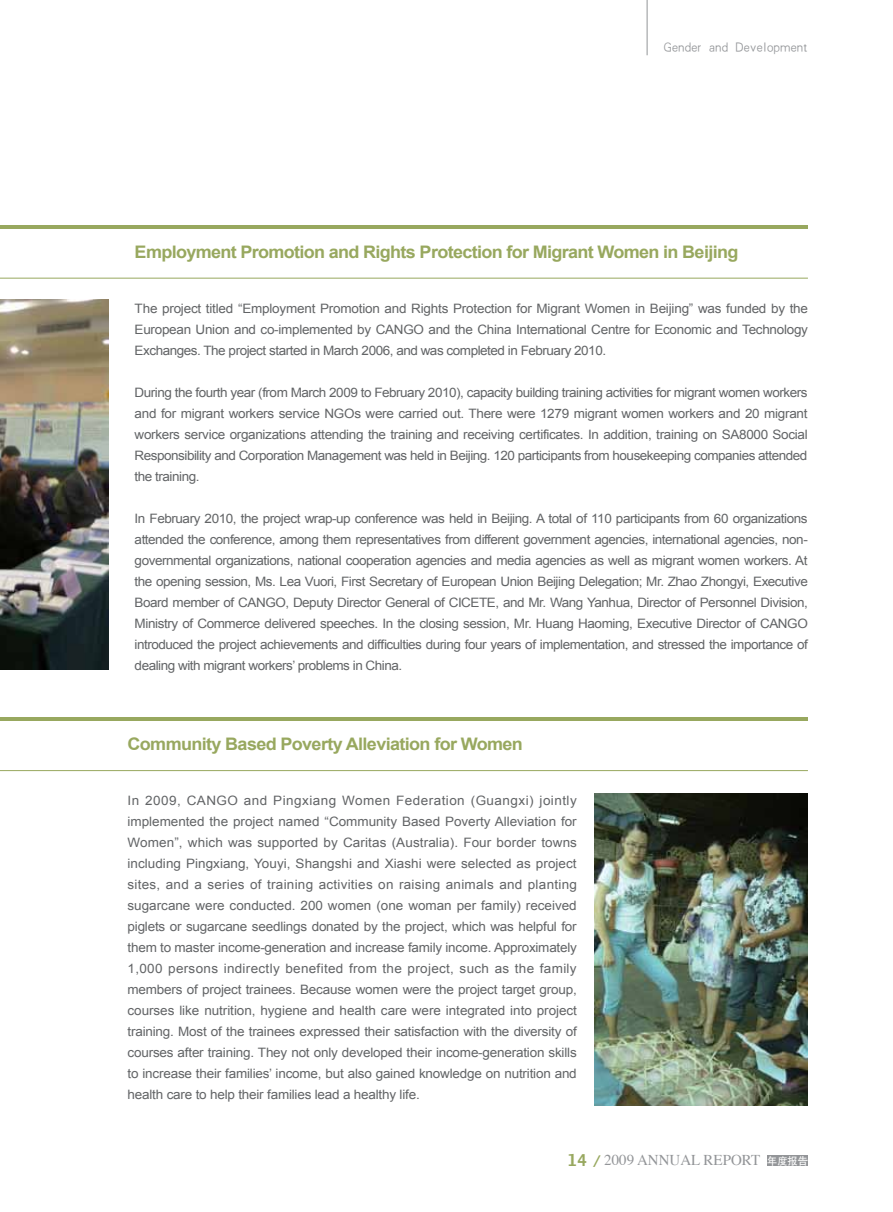
<style>
.page{position:relative;width:893px;height:1212px;background:#fff}
.page>*{position:absolute;margin:0;border:0;box-sizing:border-box;transform-origin:0 0}
.t1{font:700 17.25px "Arial";letter-spacing:-.035em;color:#98a85f;scale:1.04 1}
.t2{font:15px "Times";color:#939598}
.t3{font:13.5px "H Yg 2 gj";letter-spacing:.025em;color:#939598}
.t4{font:12.9px/21px "Arial";letter-spacing:-.035em;color:#626466;text-align:justify;scale:1.04 1}
.s1{font-family:"Lucida Sans Typewriter";font-weight:700;font-size:16.5px;color:#98a85f}
.s2{font-family:"Lucida Sans Typewriter";font-weight:700;font-size:12.6px;color:#98a85f}
.s3{font-family:"H Yb 1 gj";font-size:10.2px;color:#fff}
</style>
<div class="page">
<div style="left:767px;top:1155px;width:41px;height:11px;background:#939598"></div>
<img style="left:0;top:300px;width:108px;height:370px">
<hr style="left:647px;top:0;width:1px;height:55px;background:#939598">
<img style="left:594px;top:794px;width:214px;height:312px">
<hr style="left:0;top:225px;width:808px;height:4px;background:#98a85f">
<hr style="left:0;top:278px;width:808px;height:1px;background:#98a85f">
<hr style="left:0;top:717px;width:808px;height:4px;background:#98a85f">
<hr style="left:0;top:770px;width:808px;height:1px;background:#98a85f">
<p class="t3" style="left:664px;top:42px;width:145px">Gender and Development</p>
<h1 class="t1" style="left:135px;top:240px;width:582px">Employment Promotion and Rights Protection for Migrant Women in Beijing</h1>
<p class="t4" style="left:135px;top:298px;width:649px">The project titled “Employment Promotion and Rights Protection for Migrant Women in Beijing” was funded by the European Union and co-implemented by CANGO and the China International Centre for Economic and Technology Exchanges. The project started in March 2006, and was completed in February 2010.</p>
<p class="t4" style="left:135px;top:382px;width:649px">During the fourth year (from March 2009 to February 2010), capacity building training activities for migrant women workers and for migrant workers service NGOs were carried out. There were 1279 migrant women workers and 20 migrant workers service organizations attending the training and receiving certificates. In addition, training on SA8000 Social Responsibility and Corporation Management was held in Beijing. 120 participants from housekeeping companies attended the training.</p>
<p class="t4" style="left:135px;top:508px;width:649px">In February 2010, the project wrap-up conference was held in Beijing. A total of 110 participants from 60 organizations attended the conference, among them representatives from different government agencies, international agencies, non&shy;governmental organizations, national cooperation agencies and media agencies as well as migrant women workers. At the opening session, Ms. Lea Vuori, First Secretary of European Union Beijing Delegation; Mr. Zhao Zhongyi, Executive Board member of CANGO, Deputy Director General of CICETE, and Mr. Wang Yanhua, Director of Personnel Division, Ministry of Commerce delivered speeches. In the closing session, Mr. Huang Haoming, Executive Director of CANGO introduced the project achievements and difficulties during four years of implementation, and stressed the importance of dealing with migrant workers’ problems in China.</p>
<h1 class="t1" style="left:128px;top:733px;width:382px">Community Based Poverty Alleviation for Women</h1>
<p class="t4" style="left:128px;top:790px;width:434px">In 2009, CANGO and Pingxiang Women Federation (Guangxi) jointly implemented the project named “Community Based Poverty Alleviation for Women”, which was supported by Caritas (Australia). Four border towns including Pingxiang, Youyi, Shangshi and Xiashi were selected as project sites, and a series of training activities on raising animals and planting sugarcane were conducted. 200 women (one woman per family) received piglets or sugarcane seedlings donated by the project, which was helpful for them to master income-generation and increase family income. Approximately 1,000 persons indirectly benefited from the project, such as the family members of project trainees. Because women were the project target group, courses like nutrition, hygiene and health care were integrated into project training. Most of the trainees expressed their satisfaction with the diversity of courses after training. They not only developed their income-generation skills to increase their families’ income, but also gained knowledge on nutrition and health care to help their families lead a healthy life.</p>
<p class="t2" style="left:567px;top:1146px;width:242px"><span class="s1">14</span> <span class="s2">/</span> 2009 ANNUAL REPORT <span class="s3">年度报告</span></p>
</div>
